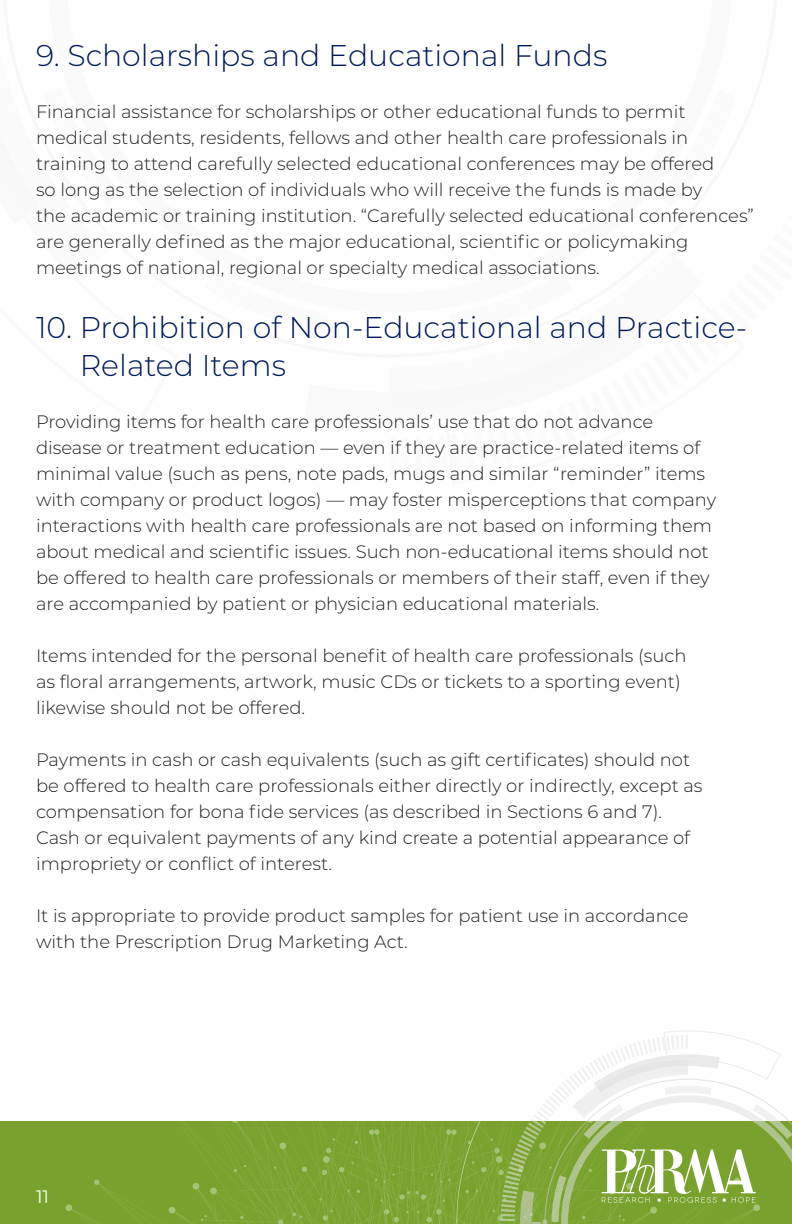
<style>
.page{position:relative;width:792px;height:1224px;background:#fff}
.page>*{position:absolute;margin:0;border:0;box-sizing:border-box;transform-origin:0 0}
.t1{font:300 30px/37.6px "Montserrat";color:#011b5d}
.t2{font:300 18px "Montserrat";color:#231f20}
.t3{font:18px "Montserrat";color:#fff}
</style>
<div class="page">
<div style="left:0;top:1121px;width:169px;height:103px;background:#78a22d"></div>
<svg style="left:169px;top:1030px;width:623px;height:194px"></svg>
<p class="t1" style="left:36px;top:36px;width:573px">9. Scholarships and Educational Funds</p>
<p class="t2" style="left:36px;top:100px;width:651px">Financial assistance for scholarships or other educational funds to permit</p>
<p class="t2" style="left:36px;top:126px;width:654px">medical students, residents, fellows and other health care professionals in</p>
<p class="t2" style="left:36px;top:152px;width:680px">training to attend carefully selected educational conferences may be offered</p>
<p class="t2" style="left:36px;top:178px;width:668px">so long as the selection of individuals who will receive the funds is made by</p>
<p class="t2" style="left:36px;top:204px;width:719px">the academic or training institution. “Carefully selected educational conferences”</p>
<p class="t2" style="left:36px;top:230px;width:654px">are generally defined as the major educational, scientific or policymaking</p>
<p class="t2" style="left:36px;top:256px;width:565px">meetings of national, regional or specialty medical associations.</p>
<p class="t1" style="left:80px;top:308px;width:669px;text-indent:-44px">10. Prohibition of Non-Educational and Practice-<br>Related Items</p>
<p class="t2" style="left:36px;top:409px;width:619px">Providing items for health care professionals’ use that do not advance</p>
<p class="t2" style="left:36px;top:435px;width:666px">disease or treatment education — even if they are practice-related items of</p>
<p class="t2" style="left:36px;top:461px;width:671px">minimal value (such as pens, note pads, mugs and similar “reminder” items</p>
<p class="t2" style="left:36px;top:487px;width:682px">with company or product logos) — may foster misperceptions that company</p>
<p class="t2" style="left:36px;top:513px;width:678px">interactions with health care professionals are not based on informing them</p>
<p class="t2" style="left:36px;top:539px;width:674px">about medical and scientific issues. Such non-educational items should not</p>
<p class="t2" style="left:36px;top:565px;width:675px">be offered to health care professionals or members of their staff, even if they</p>
<p class="t2" style="left:36px;top:591px;width:565px">are accompanied by patient or physician educational materials.</p>
<p class="t2" style="left:36px;top:643px;width:652px">Items intended for the personal benefit of health care professionals (such</p>
<p class="t2" style="left:36px;top:669px;width:646px">as floral arrangements, artwork, music CDs or tickets to a sporting event)</p>
<p class="t2" style="left:36px;top:695px;width:271px">likewise should not be offered.</p>
<p class="t2" style="left:36px;top:747px;width:656px">Payments in cash or cash equivalents (such as gift certificates) should not</p>
<p class="t2" style="left:36px;top:773px;width:668px">be offered to health care professionals either directly or indirectly, except as</p>
<p class="t2" style="left:36px;top:799px;width:628px">compensation for bona fide services (as described in Sections 6 and 7).</p>
<p class="t2" style="left:36px;top:825px;width:656px">Cash or equivalent payments of any kind create a potential appearance of</p>
<p class="t2" style="left:36px;top:851px;width:298px">impropriety or conflict of interest.</p>
<p class="t2" style="left:36px;top:903px;width:654px">It is appropriate to provide product samples for patient use in accordance</p>
<p class="t2" style="left:36px;top:929px;width:373px">with the Prescription Drug Marketing Act.</p>
<p class="t3" style="left:36px;top:1184px;width:14px">11</p>
</div>
